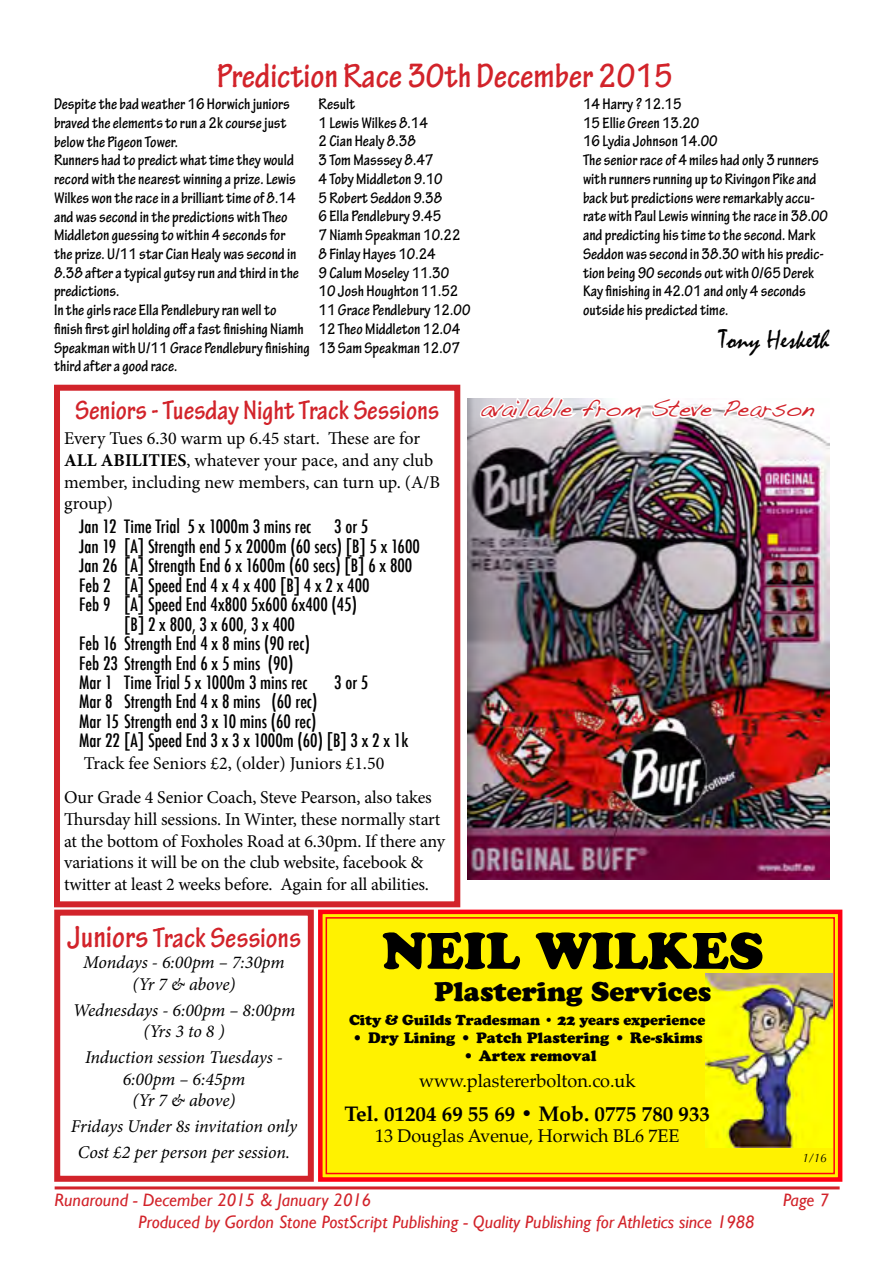
<style>
.page{position:relative;width:893px;height:1263px;background:#fff}
.page>*{position:absolute;margin:0;border:0;box-sizing:border-box;transform-origin:0 0}
.t1{font:51px "Cooper Black Std";color:#000}
.t2{font:700 condensed 36px "Tekton Pro";color:#d2232a}
.t3{font:700 condensed 30px "Tekton Pro";color:#d2232a}
.t4{font:700 condensed 28.5px "Tekton Pro";color:#d2232a}
.t5{font:27px "Cooper Black Std";color:#000}
.t6{font:27px "Mistral";color:#000}
.t7{font:24px "Handwriting Dakota";color:#d2232a}
.t8{font:700 21px "Palatino";color:#000}
.t9{font:18px/21.6px "Minion Pro";letter-spacing:-.01em;color:#000}
.t10{font:500 condensed 18px/19.5px "Futura";color:#000}
.t11{font:italic 18px/21.6px "Minion Pro";letter-spacing:-.005em;color:#000;text-align:center}
.t12{font:italic 18px "Gill Sans";color:#d2232a}
.t13{font:18px "Palatino";color:#000}
.t14{font:700 condensed 16.5px/18.8px "Tekton Pro";color:#000}
.t15{font:15px "Cooper Black Std";color:#000}
.t16{font:900 15px "Cooper";color:#000}
.t17{font:italic 12px "Optima";color:#000}
.s1{font-weight:700}
.s2{font-size:33px}
</style>
<div class="page">
<hr style="left:55px;top:1186px;width:785px;height:3px;background:#d2232a">
<svg style="left:316px;top:907px;width:527px;height:275px;background:#fee306"></svg>
<div style="left:326px;top:917px;width:509px;height:257px;border:2px solid #ff0012"></div>
<img style="left:705px;top:973px;width:127px;height:174px">
<img style="left:467px;top:399px;width:362px;height:481px">
<svg style="left:478px;top:398px;width:340px;height:34px"></svg>
<div style="left:54px;top:385px;width:406px;height:522px;border:6px solid #d2232a"></div>
<div style="left:54px;top:909px;width:260px;height:273px;border:6px solid #d2232a"></div>
<h2 class="t2" style="left:217px;top:55px;width:458px">Prediction Race 30th December 2015</h2>
<p class="t14" style="left:54px;top:95px;width:257px">Despite the bad weather 16 Horwich juniors braved the elements to run a 2k course just below the Pigeon Tower.<br>Runners had to predict what time they would record with the nearest winning a prize. Lewis Wilkes won the race in a brilliant time of 8.14 and was second in the predictions with Theo Middleton guessing to within 4 seconds for<br>the prize. U/11 star Cian Healy was second in 8.38 after a typical gutsy run and third in the predictions.<br>In the girls race Ella Pendlebury ran well to<br>finish first girl holding off a fast finishing Niamh Speakman with U/11 Grace Pendlebury finishing third after a good race.</p>
<p class="t14" style="left:318px;top:95px;width:154px">Result<br>1 Lewis Wilkes 8.14<br>2 Cian Healy 8.38<br>3 Tom Masssey 8.47<br>4 Toby Middleton 9.10<br>5 Robert Seddon 9.38<br>6 Ella Pendlebury 9.45<br>7 Niamh Speakman 10.22<br>8 Finlay Hayes 10.24<br>9 Calum Moseley 11.30<br>10 Josh Houghton 11.52<br>11 Grace Pendlebury 12.00<br>12 Theo Middleton 12.04<br>13 Sam Speakman 12.07</p>
<p class="t14" style="left:583px;top:95px;width:247px">14 Harry ? 12.15<br>15 Ellie Green 13.20<br>16 Lydia Johnson 14.00<br>The senior race of 4 miles had only 3 runners with runners running up to Rivingon Pike and back but predictions were remarkably accu&shy;rate with Paul Lewis winning the race in 38.00 and predicting his time to the second. Mark Seddon was second in 38.30 with his predic&shy;tion being 90 seconds out with O/65 Derek Kay finishing in 42.01 and only 4 seconds outside his predicted time.</p>
<h3 class="t6" style="left:719px;top:324px;width:112px">Tony Hesketh</h3>
<h3 class="t4" style="left:75px;top:393px;width:366px">Seniors - Tuesday Night Track Sessions</h3>
<h3 class="t7" style="left:481px;top:394px;width:334px">available from Steve Pearson</h3>
<p class="t9" style="left:64px;top:428px;width:377px">Every Tues 6.30 warm up 6.45 start. These are for <span class="s1">ALL ABILITIES</span>, whatever your pace, and any club member, including new members, can turn up. (A/B group)</p>
<p class="t10" style="left:79px;top:517px;width:234px">Jan 12 Time Trial 5 x 1000m 3 mins rec</p>
<p class="t10" style="left:334px;top:517px;width:36px">3 or 5</p>
<p class="t10" style="left:79px;top:536px;width:342px">Jan 19 [A] Strength end 5 x 2000m (60 secs) [B] 5 x 1600</p>
<p class="t10" style="left:79px;top:556px;width:335px">Jan 26 [A] Strength End 6 x 1600m (60 secs) [B] 6 x 800</p>
<p class="t10" style="left:79px;top:575px;width:292px">Feb 2 [A] Speed End 4 x 4 x 400 [B] 4 x 2 x 400</p>
<p class="t10" style="left:79px;top:595px;width:279px">Feb 9 [A] Speed End 4x800 5x600 6x400 (45)</p>
<p class="t10" style="left:124px;top:614px;width:172px">[B] 2 x 800, 3 x 600, 3 x 400</p>
<p class="t10" style="left:79px;top:634px;width:232px">Feb 16 Strength End 4 x 8 mins (90 rec)</p>
<p class="t10" style="left:79px;top:653px;width:216px">Feb 23 Strength End 6 x 5 mins (90)</p>
<p class="t10" style="left:79px;top:673px;width:230px">Mar 1 Time Trial 5 x 1000m 3 mins rec</p>
<p class="t10" style="left:334px;top:673px;width:36px">3 or 5</p>
<p class="t10" style="left:79px;top:692px;width:331px">Mar 8 Strength End 4 x 8 mins (60 rec)<br>Mar 15 Strength end 3 x 10 mins (60 rec)<br>Mar 22 [A] Speed End 3 x 3 x 1000m (60) [B] 3 x 2 x 1k</p>
<p class="t9" style="left:64px;top:746px;width:369px;line-height:34.3px;text-indent:19px">Track fee Seniors £2, (older) Juniors £1.50<br>Our Grade 4 Senior Coach, Steve Pearson, also takes</p>
<p class="t9" style="left:64px;top:808px;width:382px">Thursday hill sessions. In Winter, these normally start at the bottom of Foxholes Road at 6.30pm. If there any variations it will be on the club website, facebook &amp; twitter at least 2 weeks before. Again for all abilities.</p>
<h3 class="t3" style="left:67px;top:920px;width:235px"><span class="s2">Juniors</span> Track Sessions</h3>
<p class="t11" style="left:83px;top:951px;width:203px">Mondays - 6:00pm – 7:30pm (Yr 7 &amp; above)</p>
<p class="t11" style="left:73px;top:999px;width:224px">Wednesdays - 6:00pm – 8:00pm (Yrs 3 to 8 )</p>
<p class="t11" style="left:85px;top:1046px;width:199px">Induction session Tuesdays -<br>6:00pm – 6:45pm<br>(Yr 7 &amp; above)</p>
<p class="t11" style="left:71px;top:1113px;width:228px;line-height:25.8px">Fridays Under 8s invitation only<br>Cost £2 per person per session.</p>
<h1 class="t1" style="left:382px;top:920px;width:383px">NEIL WILKES</h1>
<h3 class="t5" style="left:434px;top:975px;width:279px">Plastering Services</h3>
<p class="t16" style="left:349px;top:1011px;width:358px">City &amp; Guilds Tradesman • 22 years experience</p>
<p class="t15" style="left:352px;top:1029px;width:352px">• Dry Lining • Patch Plastering • Re-skims</p>
<p class="t15" style="left:463px;top:1047px;width:135px">• Artex removal</p>
<p class="t13" style="left:419px;top:1066px;width:218px">www.plastererbolton.co.uk</p>
<p class="t8" style="left:344px;top:1095px;width:367px">Tel. 01204 69 55 69 • Mob. 0775 780 933</p>
<p class="t13" style="left:375px;top:1121px;width:306px">13 Douglas Avenue, Horwich BL6 7EE</p>
<p class="t17" style="left:802px;top:1151px;width:26px">1/16</p>
<p class="t12" style="left:55px;top:1190px;width:318px">Runaround - December 2015 &amp; January 2016</p>
<p class="t12" style="left:783px;top:1190px;width:47px">Page 7</p>
<p class="t12" style="left:138px;top:1211px;width:618px">Produced by Gordon Stone PostScript Publishing - Quality Publishing for Athletics since 1988</p>
</div>
